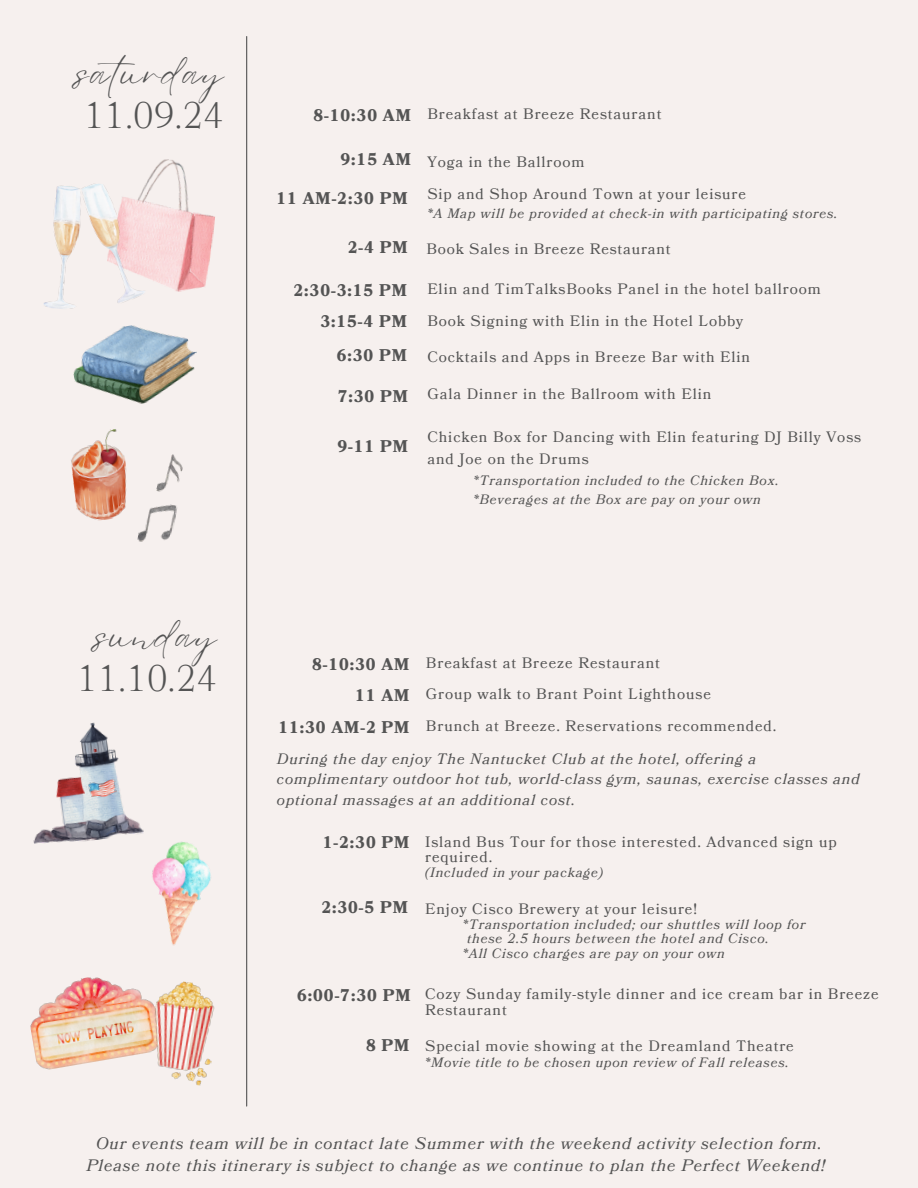
<style>
.page{position:relative;width:918px;height:1188px;background:#f6f0ee}
.page>*{position:absolute;margin:0;border:0;box-sizing:border-box;transform-origin:0 0}
.t1{font:38.7px "Eyesome Script";letter-spacing:.06em;color:#545454}
.t2{font:300 36px "Bookmania";color:#545454}
.t3{font:italic 16.5px "Bookmania";letter-spacing:.055em;color:#545454}
.t4{font:700 16.5px "Bookmania";letter-spacing:.06em;color:#545454}
.t5{font:15px/15.6px "Bookmania";letter-spacing:.06em;color:#545454}
.t6{font:italic 15px/20.2px "Bookmania";letter-spacing:.06em;color:#545454}
.t7{font:italic 13.5px/19.2px "Bookmania";letter-spacing:.06em;color:#545454}
</style>
<div class="page">
<hr style="left:246px;top:37px;width:1px;height:1069px;background:#545454">
<img style="left:156px;top:454px;width:27px;height:38px">
<img style="left:137px;top:504px;width:40px;height:38px">
<img style="left:33px;top:722px;width:111px;height:122px">
<img style="left:88px;top:779px;width:29px;height:19px">
<img style="left:148px;top:159px;width:67px;height:133px">
<img style="left:43px;top:180px;width:112px;height:129px">
<img style="left:73px;top:325px;width:124px;height:79px">
<img style="left:136px;top:833px;width:75px;height:113px">
<img style="left:30px;top:977px;width:117px;height:93px">
<img style="left:147px;top:981px;width:68px;height:105px">
<img style="left:71px;top:429px;width:56px;height:92px">
<h2 class="t1" style="left:77px;top:47px;width:148px">saturday</h2>
<p class="t2" style="left:84px;top:92px;width:141px">11.09.24</p>
<h2 class="t1" style="left:96px;top:610px;width:123px">sunday</h2>
<h2 class="t2" style="left:77px;top:655px;width:141px">11.10.24</h2>
<h2 class="t4" style="left:313px;top:105px;width:99px">8-10:30 AM</h2>
<h2 class="t4" style="left:341px;top:149px;width:72px">9:15 AM</h2>
<h2 class="t4" style="left:276px;top:187px;width:132px">11 AM-2:30 PM</h2>
<h3 class="t5" style="left:427px;top:107px;width:236px">Breakfast at Breeze Restaurant</h3>
<h3 class="t5" style="left:427px;top:154px;width:159px">Yoga in the Ballroom</h3>
<h3 class="t5" style="left:427px;top:187px;width:320px">Sip and Shop Around Town at your leisure</h3>
<h3 class="t7" style="left:427px;top:205px;width:411px">*A Map will be provided at check-in with participating stores.</h3>
<p class="t4" style="left:348px;top:237px;width:61px">2-4 PM</p>
<h3 class="t5" style="left:427px;top:241px;width:246px">Book Sales in Breeze Restaurant</h3>
<h3 class="t4" style="left:294px;top:279px;width:115px">2:30-3:15 PM</h3>
<h2 class="t4" style="left:320px;top:310px;width:88px">3:15-4 PM</h2>
<h2 class="t4" style="left:337px;top:344px;width:72px">6:30 PM</h2>
<h2 class="t4" style="left:338px;top:386px;width:72px">7:30 PM</h2>
<h3 class="t4" style="left:338px;top:435px;width:72px">9-11 PM</h3>
<h1 class="t5" style="left:427px;top:281px;width:395px">Elin and TimTalksBooks Panel in the hotel ballroom</h1>
<p class="t5" style="left:427px;top:314px;width:317px">Book Signing with Elin in the Hotel Lobby</p>
<p class="t5" style="left:427px;top:350px;width:324px">Cocktails and Apps in Breeze Bar with Elin</p>
<p class="t5" style="left:427px;top:387px;width:285px">Gala Dinner in the Ballroom with Elin</p>
<p class="t5" style="left:427px;top:427px;width:435px;line-height:21.3px">Chicken Box for Dancing with Elin featuring DJ Billy Voss and Joe on the Drums</p>
<p class="t7" style="left:474px;top:471px;width:307px">*Transportation included to the Chicken Box. *Beverages at the Box are pay on your own</p>
<h3 class="t4" style="left:312px;top:653px;width:99px">8-10:30 AM</h3>
<h3 class="t4" style="left:355px;top:685px;width:56px">11 AM</h3>
<h3 class="t4" style="left:278px;top:716px;width:132px">11:30 AM-2 PM</h3>
<h2 class="t5" style="left:426px;top:655px;width:236px">Breakfast at Breeze Restaurant</h2>
<h2 class="t5" style="left:426px;top:687px;width:286px">Group walk to Brant Point Lighthouse</h2>
<h2 class="t5" style="left:426px;top:718px;width:352px">Brunch at Breeze. Reservations recommended.</h2>
<h3 class="t6" style="left:277px;top:749px;width:584px">During the day enjoy The Nantucket Club at the hotel, offering a complimentary outdoor hot tub, world-class gym, saunas, exercise classes and optional massages at an additional cost.</h3>
<h2 class="t5" style="left:425px;top:834px;width:413px">Island Bus Tour for those interested. Advanced sign up required.</h2>
<h2 class="t7" style="left:425px;top:863px;width:179px">(Included in your package)</h2>
<h2 class="t5" style="left:425px;top:902px;width:273px">Enjoy Cisco Brewery at your leisure!</h2>
<h2 class="t7" style="left:463px;top:915px;width:344px">*Transportation included; our shuttles will loop for</h2>
<h2 class="t7" style="left:467px;top:930px;width:303px">these 2.5 hours between the hotel and Cisco.</h2>
<h3 class="t7" style="left:463px;top:944px;width:263px">*All Cisco charges are pay on your own</h3>
<p class="t5" style="left:425px;top:987px;width:455px">Cozy Sunday family-style dinner and ice cream bar in Breeze<br>Restaurant</p>
<p class="t5" style="left:425px;top:1039px;width:370px">Special movie showing at the Dreamland Theatre</p>
<p class="t7" style="left:425px;top:1053px;width:365px">*Movie title to be chosen upon review of Fall releases.</p>
<p class="t4" style="left:323px;top:831px;width:88px">1-2:30 PM</p>
<p class="t4" style="left:321px;top:896px;width:88px">2:30-5 PM</p>
<h3 class="t4" style="left:297px;top:984px;width:115px">6:00-7:30 PM</h3>
<h3 class="t4" style="left:366px;top:1034px;width:45px">8 PM</h3>
<p class="t3" style="left:96px;top:1133px;width:727px">Our events team will be in contact late Summer with the weekend activity selection form.</p>
<p class="t3" style="left:86px;top:1154px;width:740px">Please note this itinerary is subject to change as we continue to plan the Perfect Weekend!</p>
</div>
